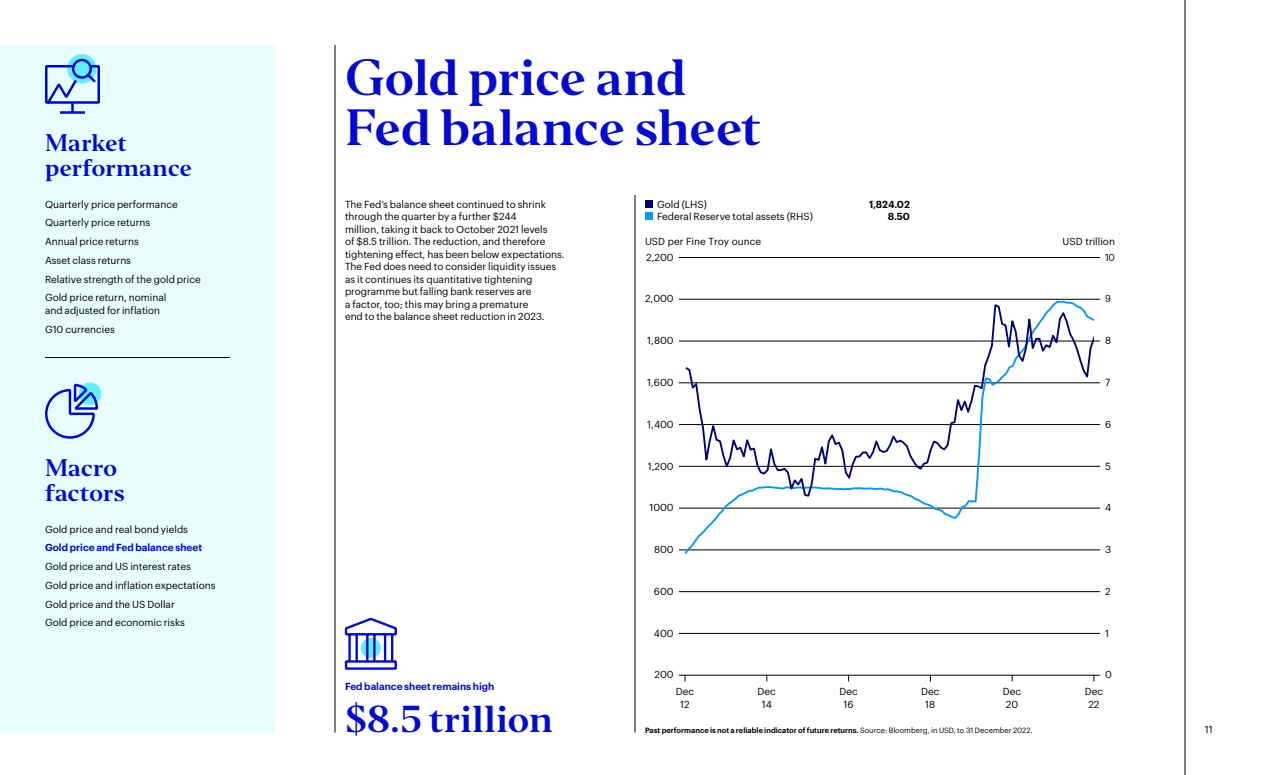
<style>
.page{position:relative;width:1280px;height:775px;background:#fff}
.page>*{position:absolute;margin:0;border:0;box-sizing:border-box;transform-origin:0 0}
.t1{font:47.5px/50px "Invesco Editor";letter-spacing:-.015em;color:#000ad2}
.t2{font:35px "Invesco Editor";letter-spacing:.01em;color:#000ad2}
.t3{font:22.5px/25px "Invesco Editor";letter-spacing:-.01em;color:#000ad2}
.t4{font:10px/12.5px "Graphik";color:#000}
.t5{font:600 10px "Graphik";color:#000ad2}
.t6{font:600 10px "Graphik";letter-spacing:-.005em;color:#000}
.t7{font:10px "Graphik";color:#000;scale:.94 1}
.t8{font:600 7.5px "Graphik";color:#000}
.s1{font-weight:400}
</style>
<div class="page">
<hr style="left:1185px;top:0;width:1px;height:775px;background:#000">
<hr style="left:335px;top:45px;width:1px;height:687px;background:#000">
<hr style="left:635px;top:195px;width:1px;height:537px;background:#000">
<div style="left:645px;top:200px;width:7px;height:8px;background:#000078"></div>
<div style="left:645px;top:213px;width:7px;height:7px;background:#0598fa"></div>
<hr style="left:679px;top:257px;width:421px;height:1px;background:#000">
<hr style="left:679px;top:383px;width:421px;height:1px;background:#000">
<hr style="left:679px;top:466px;width:421px;height:1px;background:#000">
<hr style="left:679px;top:550px;width:421px;height:1px;background:#000">
<hr style="left:679px;top:508px;width:421px;height:1px;background:#000">
<hr style="left:679px;top:424px;width:421px;height:1px;background:#000">
<hr style="left:679px;top:341px;width:421px;height:1px;background:#000">
<hr style="left:679px;top:299px;width:421px;height:1px;background:#000">
<hr style="left:679px;top:633px;width:421px;height:1px;background:#000">
<hr style="left:679px;top:591px;width:421px;height:1px;background:#000">
<hr style="left:679px;top:675px;width:421px;height:1px;background:#000">
<svg style="left:685px;top:300px;width:409px;height:254px"></svg>
<svg style="left:685px;top:302px;width:409px;height:196px"></svg>
<div style="left:0;top:45px;width:275px;height:687px;background:#e7fdff"></div>
<svg style="left:67px;top:54px;width:30px;height:30px"></svg>
<svg style="left:45px;top:58px;width:55px;height:56px"></svg>
<div style="left:79px;top:382px;width:22px;height:23px;background:#5ff0ff;border-radius:50%"></div>
<svg style="left:45px;top:382px;width:54px;height:57px"></svg>
<hr style="left:45px;top:357px;width:185px;height:1px;background:#000">
<svg style="left:344px;top:617px;width:53px;height:53px"></svg>
<h3 class="t3" style="left:45px;top:131px;width:149px">Market performance</h3>
<p class="t4" style="left:45px;top:194px;width:157px;line-height:18.8px">Quarterly price performance<br>Quarterly price returns<br>Annual price returns<br>Asset class returns<br>Relative strength of the gold price<br>Gold price return, nominal</p>
<p class="t4" style="left:45px;top:300px;width:117px;line-height:18.8px">and adjusted for inflation<br>G10 currencies</p>
<h3 class="t3" style="left:45px;top:456px;width:81px">Macro factors</h3>
<p class="t4" style="left:45px;top:522px;width:145px">Gold price and real bond yields</p>
<p class="t5" style="left:45px;top:540px;width:159px">Gold price and Fed balance sheet</p>
<p class="t4" style="left:45px;top:556px;width:172px;line-height:18.8px">Gold price and US interest rates<br>Gold price and inflation expectations<br>Gold price and the US Dollar<br>Gold price and economic risks</p>
<h1 class="t1" style="left:345px;top:53px;width:418px">Gold price and<br>Fed balance sheet</h1>
<p class="t4" style="left:345px;top:197px;width:221px">The Fed’s balance sheet continued to shrink through the quarter by a further $244<br>million, taking it back to October 2021 levels<br>of $8.5 trillion. The reduction, and therefore tightening effect, has been below expectations.<br>The Fed does need to consider liquidity issues as it continues its quantitative tightening programme but falling bank reserves are<br>a factor, too; this may bring a premature<br>end to the balance sheet reduction in 2023.</p>
<p class="t5" style="left:345px;top:678px;width:151px">Fed balance sheet remains high</p>
<h2 class="t2" style="left:345px;top:697px;width:210px">$8.5 trillion</h2>
<p class="t4" style="left:657px;top:197px;width:51px">Gold (LHS)</p>
<p class="t6" style="left:869px;top:196px;width:42px">1,824.02</p>
<p class="t4" style="left:657px;top:209px;width:157px">Federal Reserve total assets (RHS)</p>
<p class="t6" style="left:888px;top:209px;width:24px">8.50</p>
<p class="t4" style="left:645px;top:234px;width:118px">USD per Fine Troy ounce</p>
<p class="t4" style="left:1063px;top:234px;width:54px">USD trillion</p>
<p class="t4" style="left:646px;top:250px;width:29px">2,200</p>
<p class="t7" style="left:1105px;top:250px;width:12px">10</p>
<p class="t7" style="left:1105px;top:291px;width:8px">9</p>
<p class="t4" style="left:1105px;top:334px;width:8px">8</p>
<p class="t4" style="left:1105px;top:375px;width:7px">7</p>
<p class="t4" style="left:645px;top:292px;width:30px">2,000</p>
<p class="t4" style="left:647px;top:334px;width:28px">1,800</p>
<p class="t4" style="left:647px;top:375px;width:28px">1,600</p>
<p class="t4" style="left:647px;top:417px;width:28px">1,400</p>
<p class="t4" style="left:648px;top:459px;width:27px">1,200</p>
<p class="t4" style="left:649px;top:501px;width:26px">1000</p>
<p class="t4" style="left:654px;top:542px;width:21px">800</p>
<p class="t4" style="left:654px;top:584px;width:21px">600</p>
<p class="t4" style="left:654px;top:626px;width:21px">400</p>
<p class="t4" style="left:655px;top:668px;width:21px">200</p>
<p class="t4" style="left:676px;top:684px;width:20px;text-align:center">Dec<br>12</p>
<p class="t4" style="left:758px;top:684px;width:20px;text-align:center">Dec<br>14</p>
<p class="t4" style="left:839px;top:684px;width:20px;text-align:center">Dec<br>16</p>
<p class="t4" style="left:921px;top:684px;width:20px;text-align:center">Dec<br>18</p>
<p class="t4" style="left:1003px;top:684px;width:20px">Dec<br>20</p>
<p class="t8" style="left:645px;top:724px;width:389px">Past performance is not a reliable indicator of future returns. <span class="s1">Source: Bloomberg, in USD, to 31 December 2022.</span></p>
<p class="t4" style="left:1105px;top:417px;width:8px">6</p>
<p class="t4" style="left:1105px;top:459px;width:7px">5</p>
<p class="t4" style="left:1105px;top:501px;width:8px">4</p>
<p class="t4" style="left:1105px;top:542px;width:8px">3</p>
<p class="t4" style="left:1105px;top:584px;width:7px">2</p>
<p class="t4" style="left:1105px;top:626px;width:5px">1</p>
<p class="t4" style="left:1105px;top:668px;width:8px">0</p>
<p class="t4" style="left:1085px;top:684px;width:20px;text-align:center">Dec<br>22</p>
<p class="t4" style="left:1205px;top:722px;width:9px">11</p>
</div>
